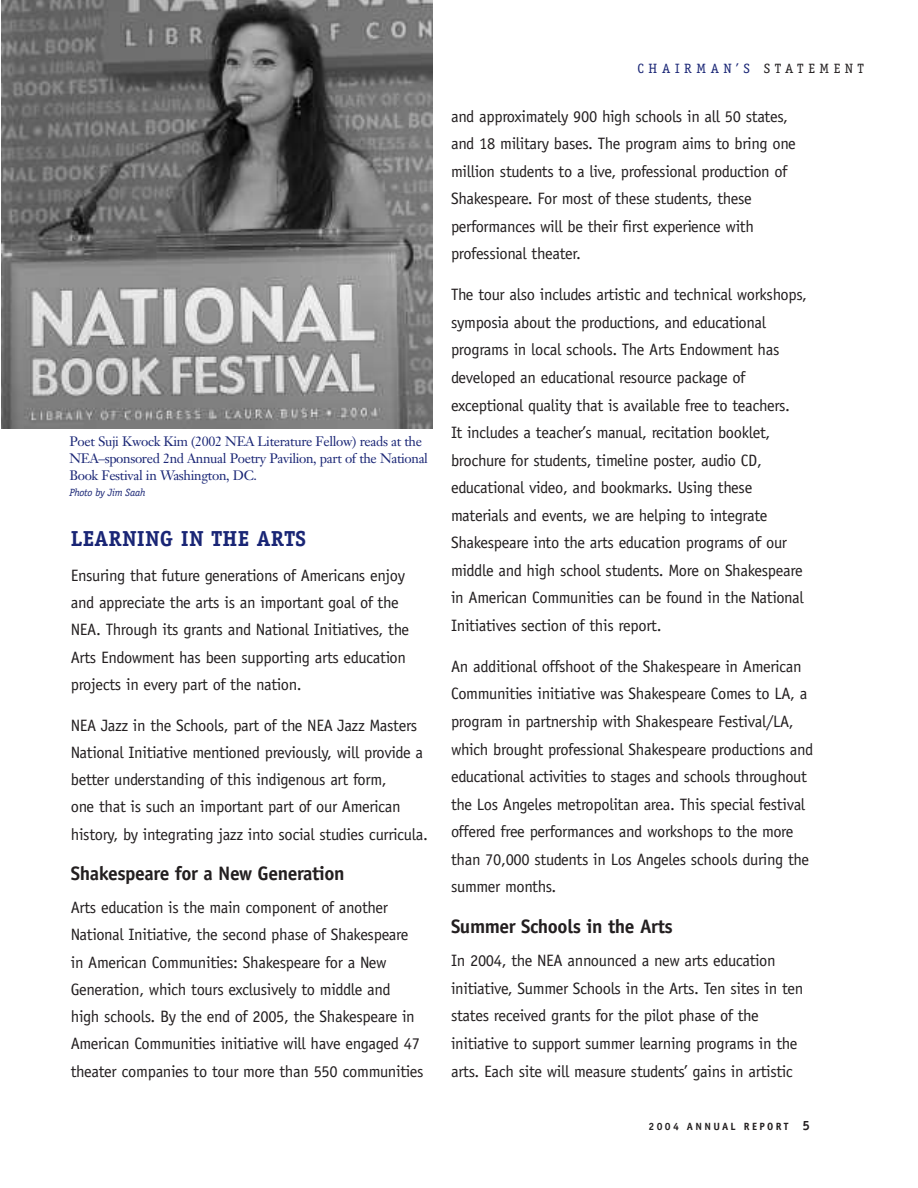
<style>
.page{position:relative;width:918px;height:1188px;background:#fff}
.page>*{position:absolute;margin:0;border:0;box-sizing:border-box;transform-origin:0 0}
.t1{font:700 21.75px "Officina Serif";letter-spacing:.01em;color:#192575}
.t2{font:700 19.5px "Officina Sans";letter-spacing:-.02em;color:#231f20}
.t3{font:16.5px/27.6px "Officina Sans";letter-spacing:-.02em;color:#231f20}
.t4{font:13.5px/17px "Janson Text";letter-spacing:-.025em;color:#192575}
.t5{font:13.5px "Officina Serif";letter-spacing:.35em;color:#192575}
.t6{font:700 10.5px "Officina Sans";letter-spacing:.22em;color:#231f20}
.t7{font:italic 10.5px "Officina Serif";letter-spacing:-.025em;color:#192575}
.s1{color:#231f20}
.s2{font-family:"Officina Serif";font-size:13.5px}
</style>
<div class="page">
<img style="left:2px;top:0;width:430px;height:428px">
<p class="t4" style="left:69px;top:434px;width:360px">Poet Suji Kwock Kim (2002 NEA Literature Fellow) reads at the<br>NEA–sponsored 2nd Annual Poetry Pavilion, part of the National<br>Book Festival in Washington, DC.</p>
<p class="t7" style="left:69px;top:487px;width:78px">Photo by Jim Saah</p>
<h1 class="t1" style="left:71px;top:530px;width:237px">LEARNING IN THE ARTS</h1>
<p class="t3" style="left:71px;top:563px;width:340px">Ensuring that future generations of Americans enjoy and appreciate the arts is an important goal of the NEA. Through its grants and National Initiatives, the Arts Endowment has been supporting arts education projects in every part of the nation.</p>
<p class="t3" style="left:71px;top:713px;width:359px">NEA Jazz in the Schools, part of the NEA Jazz Masters National Initiative mentioned previously, will provide a better understanding of this indigenous art form,<br>one that is such an important part of our American history, by integrating jazz into social studies curricula.</p>
<p class="t2" style="left:71px;top:866px;width:275px">Shakespeare for a New Generation</p>
<p class="t3" style="left:71px;top:895px;width:354px">Arts education is the main component of another National Initiative, the second phase of Shakespeare in American Communities: Shakespeare for a New Generation, which tours exclusively to middle and<br>high schools. By the end of 2005, the Shakespeare in American Communities initiative will have engaged 47 theater companies to tour more than 550 communities</p>
<p class="t5" style="left:637px;top:60px;width:228px">CHAIRMAN’S <span class="s1">STATEMENT</span></p>
<p class="t3" style="left:451px;top:103px;width:346px">and approximately 900 high schools in all 50 states, and 18 military bases. The program aims to bring one million students to a live, professional production of Shakespeare. For most of these students, these performances will be their first experience with professional theater.</p>
<p class="t3" style="left:451px;top:282px;width:358px">The tour also includes artistic and technical workshops, symposia about the productions, and educational programs in local schools. The Arts Endowment has developed an educational resource package of exceptional quality that is available free to teachers.<br>It includes a teacher’s manual, recitation booklet, brochure for students, timeline poster, audio CD, educational video, and bookmarks. Using these materials and events, we are helping to integrate Shakespeare into the arts education programs of our middle and high school students. More on Shakespeare in American Communities can be found in the National Initiatives section of this report.</p>
<p class="t3" style="left:451px;top:654px;width:364px">An additional offshoot of the Shakespeare in American Communities initiative was Shakespeare Comes to LA, a program in partnership with Shakespeare Festival/LA, which brought professional Shakespeare productions and educational activities to stages and schools throughout the Los Angeles metropolitan area. This special festival offered free performances and workshops to the more than 70,000 students in Los Angeles schools during the summer months.</p>
<p class="t2" style="left:451px;top:919px;width:223px">Summer Schools in the Arts</p>
<p class="t3" style="left:451px;top:948px;width:354px">In 2004, the NEA announced a new arts education initiative, Summer Schools in the Arts. Ten sites in ten states received grants for the pilot phase of the initiative to support summer learning programs in the arts. Each site will measure students’ gains in artistic</p>
<p class="t6" style="left:649px;top:1123px;width:163px">2004 ANNUAL REPORT <span class="s2">5</span></p>
</div>
